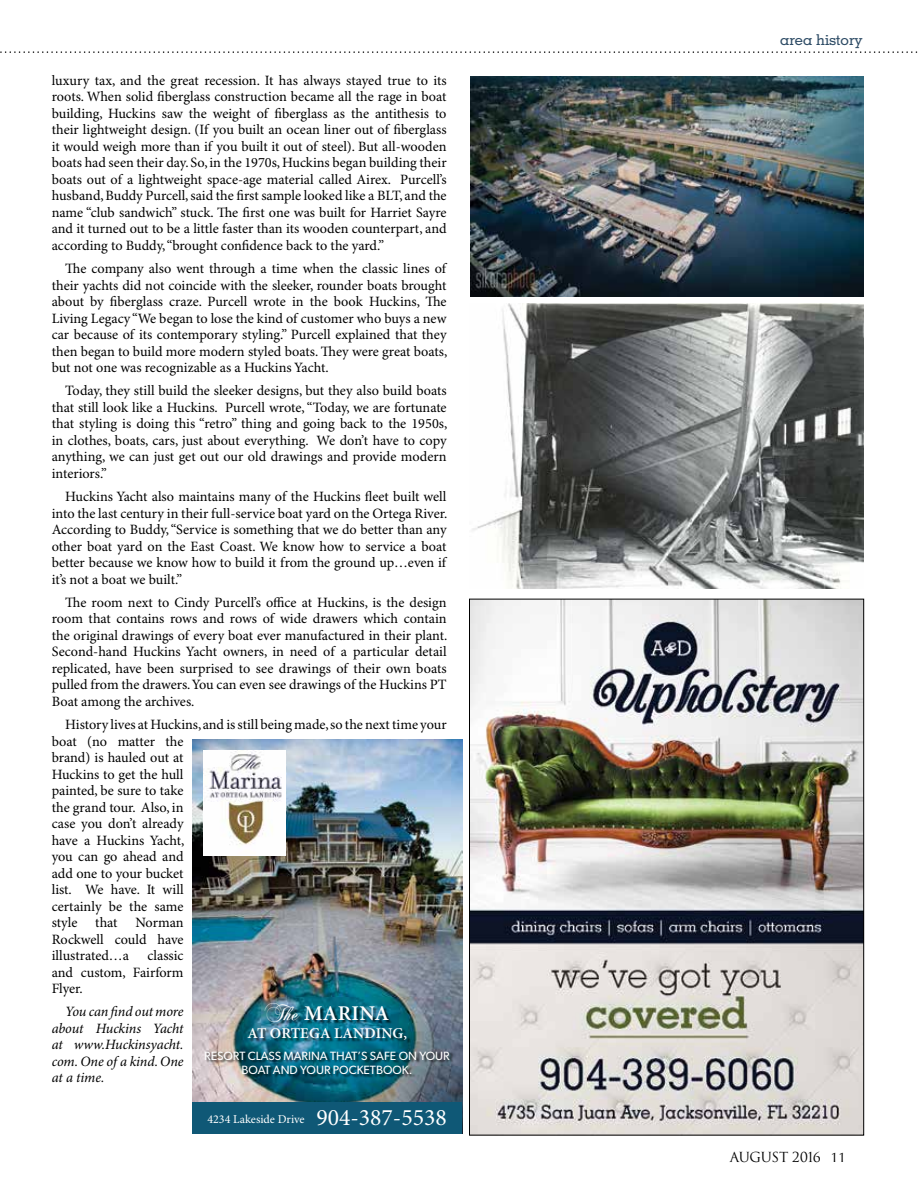
<style>
.page{position:relative;width:918px;height:1188px;background:#fff}
.page>*{position:absolute;margin:0;border:0;box-sizing:border-box;transform-origin:0 0}
.t1{font:600 21px "Minion Pro";letter-spacing:.01em;color:#fff}
.t2{font:600 15px "Minion Pro";letter-spacing:.01em;color:#fff}
.t3{font:500 15px "Geometric Slab 703 BT";color:#2d4b65}
.t4{font:14.25px/16.5px "Minion Pro";letter-spacing:-.005em;color:#000;text-align:justify}
.t5{font:italic 14.25px/16.5px "Minion Pro";letter-spacing:-.01em;color:#000;text-align:justify}
.t6{font:13.5px "Trajan Pro 3";letter-spacing:-.03em;color:#000}
.t7{font:12px/14.4px "Gibson";color:#fff;text-align:center}
.t8{font:12px "Minion Pro";color:#fff}
.s1{font-family:"Chopin Script";font-weight:400}
.s2{font-size:23.7px}
.s3{font-family:"Optima"}
</style>
<div class="page">
<img style="left:472px;top:303px;width:392px;height:286px">
<img style="left:470px;top:76px;width:394px;height:221px">
<svg style="left:0;top:51px;width:918px;height:2px"></svg>
<img style="left:471px;top:601px;width:391px;height:533px">
<img style="left:192px;top:740px;width:270px;height:363px">
<img style="left:203px;top:750px;width:82px;height:105px">
<div style="left:192px;top:1103px;width:270px;height:31px;background:#0f5876"></div>
<div style="left:205px;top:1004px;width:249px;height:74px;background:#000;opacity:.75"></div>
<p class="t4" style="left:52px;top:73px;width:396px">luxury tax, and the great recession. It has always stayed true to its roots. When solid fiberglass construction became all the rage in boat building, Huckins saw the weight of fiberglass as the antithesis to their lightweight design. (If you built an ocean liner out of fiberglass it would weigh more than if you built it out of steel). But all-wooden boats had seen their day. So, in the 1970s, Huckins began building their boats out of a lightweight space-age material called Airex. Purcell’s husband, Buddy Purcell, said the first sample looked like a BLT, and the name “club sandwich” stuck. The first one was built for Harriet Sayre and it turned out to be a little faster than its wooden counterpart, and according to Buddy, “brought confidence back to the yard.”</p>
<p class="t4" style="left:52px;top:261px;width:397px;text-indent:13px">The company also went through a time when the classic lines of their yachts did not coincide with the sleeker, rounder boats brought about by fiberglass craze. Purcell wrote in the book Huckins, The Living Legacy “We began to lose the kind of customer who buys a new car because of its contemporary styling.” Purcell explained that they then began to build more modern styled boats. They were great boats, but not one was recognizable as a Huckins Yacht.</p>
<p class="t4" style="left:52px;top:383px;width:397px;text-indent:13px">Today, they still build the sleeker designs, but they also build boats that still look like a Huckins. Purcell wrote, “Today, we are fortunate that styling is doing this “retro” thing and going back to the 1950s, in clothes, boats, cars, just about everything. We don’t have to copy anything, we can just get out our old drawings and provide modern interiors.”</p>
<p class="t4" style="left:52px;top:489px;width:397px;text-indent:13px">Huckins Yacht also maintains many of the Huckins fleet built well into the last century in their full-service boat yard on the Ortega River.<br>According to Buddy, “Service is something that we do better than any other boat yard on the East Coast. We know how to service a boat better because we know how to build it from the ground up…even if it’s not a boat we built.”</p>
<p class="t4" style="left:52px;top:595px;width:397px;text-indent:13px">The room next to Cindy Purcell’s office at Huckins, is the design room that contains rows and rows of wide drawers which contain the original drawings of every boat ever manufactured in their plant.<br>Second-hand Huckins Yacht owners, in need of a particular detail replicated, have been surprised to see drawings of their own boats pulled from the drawers. You can even see drawings of the Huckins PT Boat among the archives.</p>
<p class="t4" style="left:52px;top:717px;width:396px;text-align:left;text-indent:13px">History lives at Huckins, and is still being made, so the next time your boat (no matter the<br>brand) is hauled out at<br>Huckins to get the hull<br>painted, be sure to take<br>the grand tour. Also, in<br>case you don’t already<br>have a Huckins Yacht,<br>you can go ahead and<br>add one to your bucket<br>list. We have. It will<br>certainly be the same<br>style that Norman<br>Rockwell could have<br>illustrated…a</p>
<p class="t4" style="left:52px;top:948px;width:133px;text-indent:96px">classic and custom, Fairform Flyer.</p>
<p class="t5" style="left:52px;top:1004px;width:133px;text-indent:13px">You can find out more about Huckins Yacht at www.Huckinsyacht. com. One of a kind. One at a time.</p>
<h1 class="t1" style="left:265px;top:1001px;width:126px"><span class="s1">The</span> MARINA</h1>
<p class="t2" style="left:247px;top:1025px;width:161px">AT ORTEGA LANDING,</p>
<p class="t7" style="left:204px;top:1048px;width:247px">RESORT CLASS MARINA THAT’S SAFE ON YOUR<br>BOAT AND YOUR POCKETBOOK.</p>
<p class="t8" style="left:207px;top:1112px;width:241px">4234 Lakeside Drive <span class="s2">904-387-5538</span></p>
<p class="t3" style="left:780px;top:31px;width:83px">area history</p>
<p class="t6" style="left:730px;top:1148px;width:118px">AUGUST 2016 <span class="s3">11</span></p>
</div>
